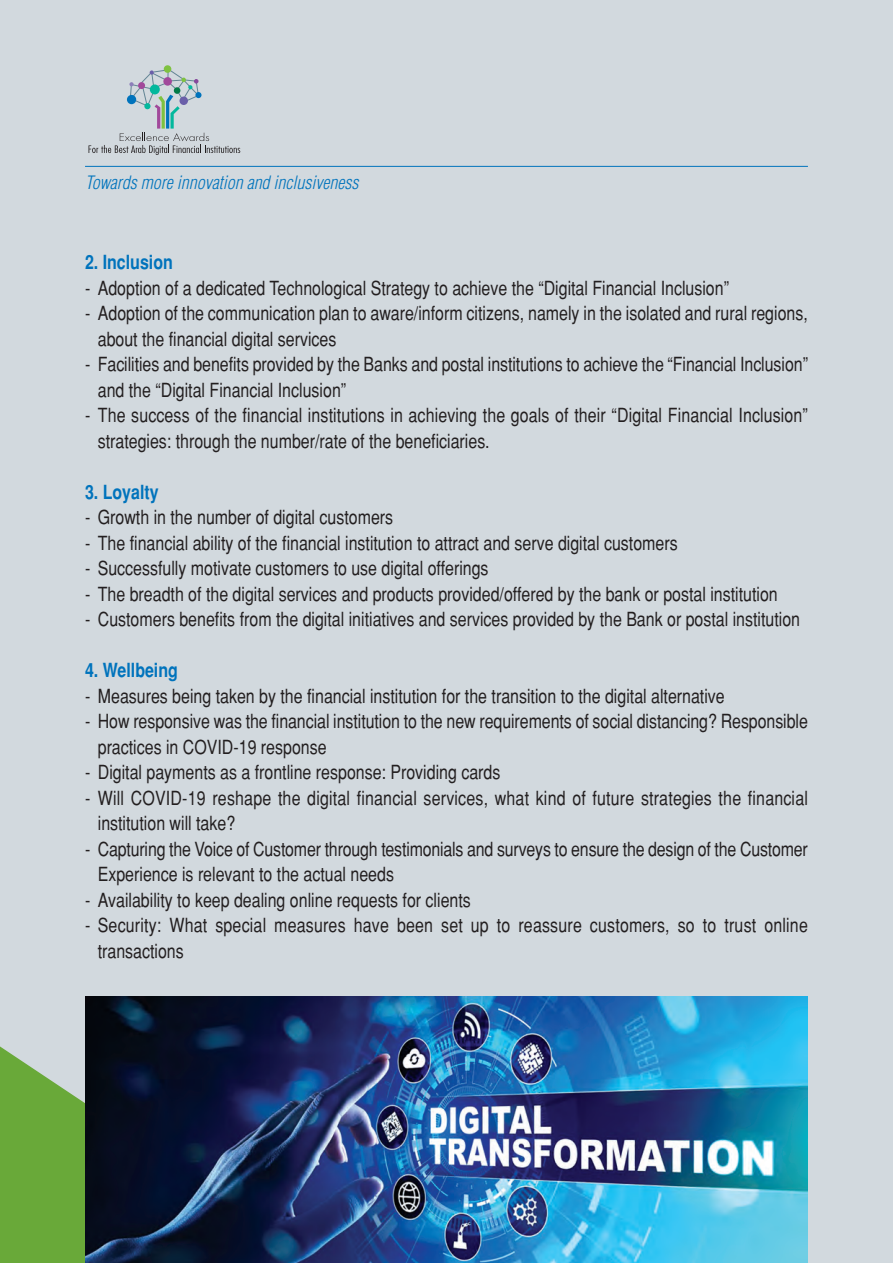
<style>
.page{position:relative;width:893px;height:1263px;background:#d2d9de}
.page>*{position:absolute;margin:0;border:0;box-sizing:border-box;transform-origin:0 0}
.t1{font:19.5px/25.5px "Helvetica";color:#231f20;scale:.82 1}
.t2{font:700 19.5px "Helvetica";color:#0073bc;scale:.82 1}
.t3{font:italic 300 condensed 18px "Helvetica";color:#0073bc}
</style>
<div class="page">
<div style="left:164px;top:65px;width:7px;height:8px;background:#7fc241;border-radius:50%"></div>
<svg style="left:89px;top:70px;width:151px;height:85px"></svg>
<hr style="left:85px;top:166px;width:723px;height:1px;background:#0073bc">
<svg style="left:0;top:1046px;width:85px;height:217px;background:#76af4e"></svg>
<img style="left:85px;top:996px;width:723px;height:267px">
<p class="t3" style="left:85px;top:175px;width:279px">Towards more innovation and inclusiveness</p>
<p class="t2" style="left:85px;top:255px;width:109px">2. Inclusion</p>
<p class="t1" style="left:85px;top:277px;width:787px">- Adoption of a dedicated Technological Strategy to achieve the “Digital Financial Inclusion”</p>
<p class="t1" style="left:98px;top:303px;width:867px;text-indent:-13px">- Adoption of the communication plan to aware/inform citizens, namely in the isolated and rural regions, about the financial digital services</p>
<p class="t1" style="left:98px;top:354px;width:868px;text-indent:-13px">- Facilities and benefits provided by the Banks and postal institutions to achieve the “Financial Inclusion” and the “Digital Financial Inclusion”</p>
<p class="t1" style="left:98px;top:405px;width:867px;text-indent:-13px">- The success of the financial institutions in achieving the goals of their “Digital Financial Inclusion” strategies: through the number/rate of the beneficiaries.</p>
<p class="t2" style="left:85px;top:485px;width:91px">3. Loyalty</p>
<p class="t1" style="left:85px;top:507px;width:377px">- Growth in the number of digital customers</p>
<p class="t1" style="left:85px;top:532px;width:724px">- The financial ability of the financial institution to attract and serve digital customers</p>
<p class="t1" style="left:85px;top:558px;width:494px">- Successfully motivate customers to use digital offerings</p>
<p class="t1" style="left:85px;top:583px;width:846px">- The breadth of the digital services and products provided/offered by the bank or postal institution</p>
<p class="t1" style="left:85px;top:609px;width:874px">- Customers benefits from the digital initiatives and services provided by the Bank or postal institution</p>
<p class="t2" style="left:85px;top:663px;width:115px">4. Wellbeing</p>
<p class="t1" style="left:85px;top:685px;width:782px">- Measures being taken by the financial institution for the transition to the digital alternative</p>
<p class="t1" style="left:98px;top:711px;width:868px;text-indent:-13px">- How responsive was the financial institution to the new requirements of social distancing? Responsible practices in COVID-19 response</p>
<p class="t1" style="left:85px;top:762px;width:508px">- Digital payments as a frontline response: Providing cards</p>
<p class="t1" style="left:98px;top:787px;width:868px;text-indent:-13px">- Will COVID-19 reshape the digital financial services, what kind of future strategies the financial institution will take?</p>
<p class="t1" style="left:98px;top:838px;width:867px;text-indent:-13px">- Capturing the Voice of Customer through testimonials and surveys to ensure the design of the Customer<br>Experience is relevant to the actual needs</p>
<p class="t1" style="left:85px;top:889px;width:472px">- Availability to keep dealing online requests for clients</p>
<p class="t1" style="left:98px;top:915px;width:867px;text-indent:-13px">- Security: What special measures have been set up to reassure customers, so to trust online transactions</p>
</div>
